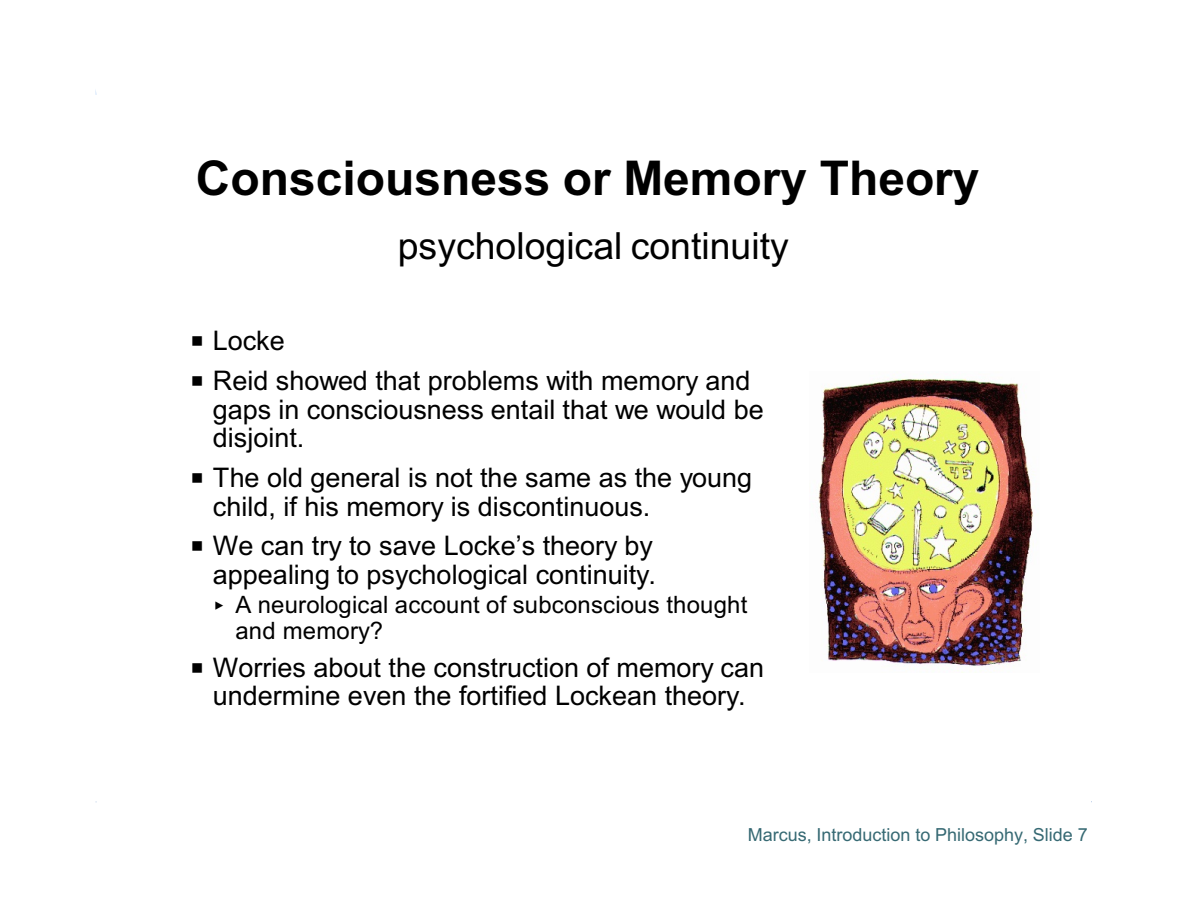
<style>
.page{position:relative;width:1188px;height:918px;background:#fff}
.page>*{position:absolute;margin:0;border:0;box-sizing:border-box;transform-origin:0 0}
.t1{font:700 48px "Arial";color:#000}
.t2{font:37.5px "Arial";color:#000}
.t3{font:27px/28.7px "Arial";color:#000}
.t4{font:24px/25.8px "Arial";letter-spacing:.01em;color:#000}
.t5{font:18px "Arial";color:#366973}
</style>
<div class="page">
<img style="left:818px;top:378px;width:215px;height:293px">
<h1 class="t1" style="left:196px;top:160px;width:785px">Consciousness or Memory Theory</h1>
<h2 class="t2" style="left:398px;top:231px;width:393px">psychological continuity</h2>
<p class="t3" style="left:213px;top:323px;width:539px;line-height:39.9px">Locke<br>Reid showed that problems with memory and</p>
<p class="t3" style="left:213px;top:397px;width:552px">gaps in consciousness entail that we would be disjoint.</p>
<p class="t3" style="left:213px;top:466px;width:541px">The old general is not the same as the young child, if his memory is discontinuous.</p>
<p class="t3" style="left:213px;top:534px;width:445px">We can try to save Locke’s theory by appealing to psychological continuity.</p>
<p class="t4" style="left:235px;top:594px;width:513px">A neurological account of subconscious thought and memory?</p>
<p class="t3" style="left:213px;top:655px;width:553px">Worries about the construction of memory can undermine even the fortified Lockean theory.</p>
<p class="t5" style="left:748px;top:828px;width:341px">Marcus, Introduction to Philosophy, Slide 7</p>
</div>
